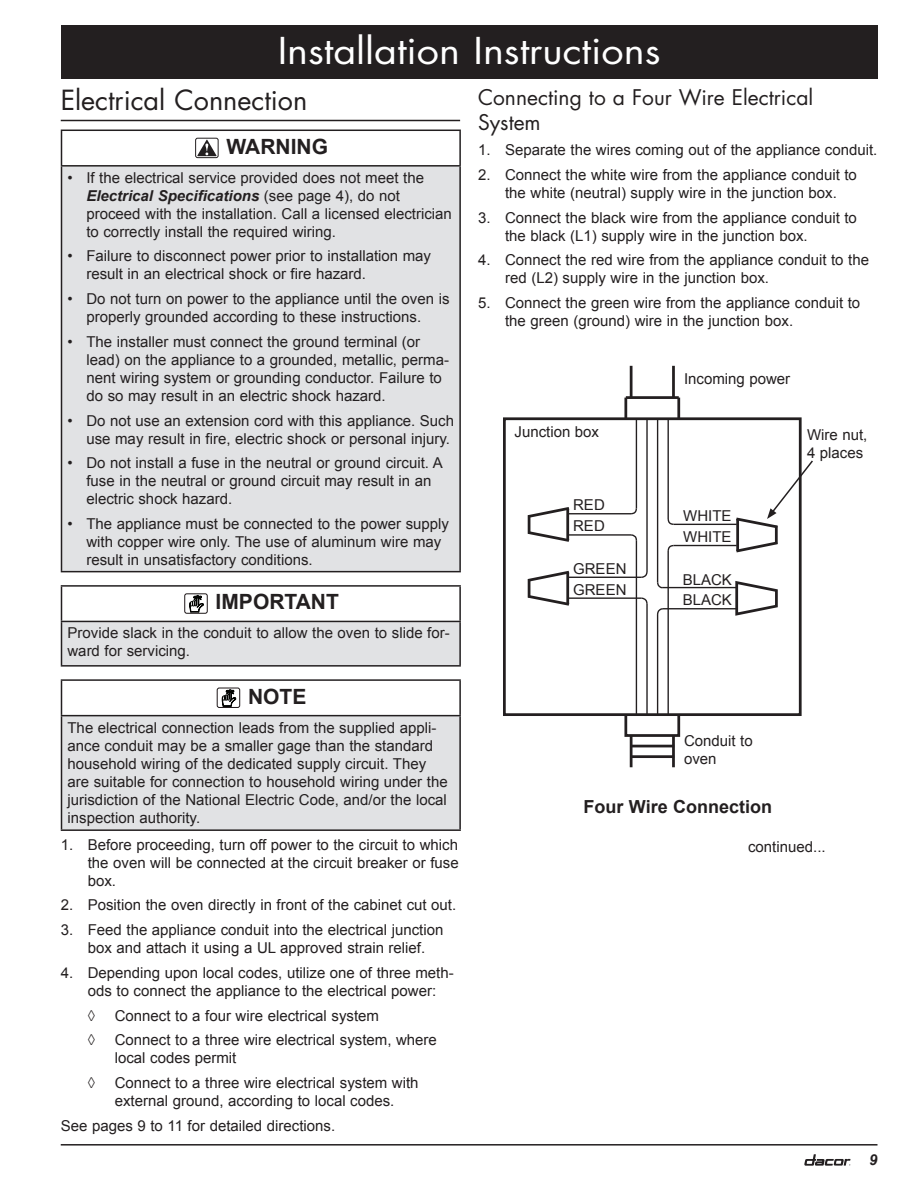
<style>
.page{position:relative;width:918px;height:1188px;background:#fff}
.page>*{position:absolute;margin:0;border:0;box-sizing:border-box;transform-origin:0 0}
.t1{font:36px "Futura Std";color:#fff;scale:1.1 1}
.t2{font:27px "Futura Std";color:#231f20}
.t3{font:21px/25.2px "Futura Std";color:#231f20}
.t4{font:700 21px "Arial";color:#231f20}
.t5{font:700 18px "Arial";color:#231f20}
.t6{font:15px/18px "Arial";color:#231f20}
.t7{font:italic 700 15px "Arial";color:#231f20}
.s1{font-weight:700;font-style:italic}
</style>
<div class="page">
<svg style="left:804px;top:1154px;width:46px;height:12px"></svg>
<hr style="left:61px;top:1144px;width:817px;height:2px;background:#231f20">
<div style="left:61px;top:25px;width:817px;height:54px;background:#231f20"></div>
<hr style="left:61px;top:120px;width:399px;height:1px;background:#231f20">
<div style="left:62px;top:166px;width:398px;height:406px;background:#e1e2e4"></div>
<hr style="left:61px;top:130px;width:400px;height:1px;background:#231f20">
<hr style="left:61px;top:131px;width:1px;height:34px;background:#231f20">
<hr style="left:459px;top:131px;width:2px;height:34px;background:#231f20">
<hr style="left:61px;top:165px;width:400px;height:2px;background:#231f20">
<hr style="left:61px;top:167px;width:1px;height:404px;background:#231f20">
<hr style="left:459px;top:167px;width:2px;height:404px;background:#231f20">
<hr style="left:61px;top:571px;width:400px;height:1px;background:#231f20">
<div style="left:195px;top:138px;width:24px;height:20px;border:1px solid #231f20;border-radius:2px"></div>
<svg style="left:197px;top:139px;width:20px;height:17px"></svg>
<div style="left:62px;top:621px;width:398px;height:45px;background:#e1e2e4"></div>
<hr style="left:61px;top:585px;width:400px;height:2px;background:#231f20">
<hr style="left:61px;top:587px;width:1px;height:34px;background:#231f20">
<hr style="left:459px;top:587px;width:2px;height:34px;background:#231f20">
<hr style="left:61px;top:621px;width:400px;height:1px;background:#231f20">
<hr style="left:61px;top:622px;width:1px;height:43px;background:#231f20">
<hr style="left:459px;top:622px;width:2px;height:43px;background:#231f20">
<hr style="left:61px;top:665px;width:400px;height:2px;background:#231f20">
<div style="left:184px;top:593px;width:24px;height:21px;border:1px solid #1d1618;border-radius:2px"></div>
<svg style="left:189px;top:595px;width:15px;height:19px"></svg>
<div style="left:62px;top:716px;width:398px;height:114px;background:#e1e2e4"></div>
<hr style="left:61px;top:679px;width:400px;height:2px;background:#231f20">
<hr style="left:61px;top:681px;width:1px;height:34px;background:#231f20">
<hr style="left:459px;top:681px;width:2px;height:34px;background:#231f20">
<hr style="left:61px;top:715px;width:400px;height:1px;background:#231f20">
<hr style="left:61px;top:716px;width:1px;height:113px;background:#231f20">
<hr style="left:459px;top:716px;width:2px;height:113px;background:#231f20">
<hr style="left:61px;top:829px;width:400px;height:2px;background:#231f20">
<div style="left:217px;top:688px;width:23px;height:20px;border:1px solid #1d1618;border-radius:2px"></div>
<svg style="left:222px;top:689px;width:14px;height:19px"></svg>
<hr style="left:632px;top:755px;width:42px;height:3px;background:#231f20">
<hr style="left:632px;top:745px;width:42px;height:2px;background:#231f20">
<svg style="left:733px;top:581px;width:45px;height:35px"></svg>
<hr style="left:636px;top:419px;width:1px;height:89px;background:#231f20">
<hr style="left:668px;top:419px;width:1px;height:100px;background:#231f20">
<svg style="left:630px;top:507px;width:8px;height:8px"></svg>
<hr style="left:677px;top:398px;width:3px;height:21px;background:#231f20">
<hr style="left:626px;top:396px;width:53px;height:3px;background:#231f20">
<hr style="left:624px;top:398px;width:3px;height:21px;background:#231f20">
<hr style="left:568px;top:513px;width:63px;height:1px;background:#231f20">
<svg style="left:642px;top:597px;width:6px;height:7px"></svg>
<svg style="left:656px;top:608px;width:8px;height:8px"></svg>
<svg style="left:656px;top:581px;width:8px;height:8px"></svg>
<svg style="left:640px;top:572px;width:8px;height:6px"></svg>
<svg style="left:667px;top:544px;width:8px;height:8px"></svg>
<svg style="left:631px;top:534px;width:7px;height:8px"></svg>
<hr style="left:568px;top:534px;width:63px;height:2px;background:#231f20">
<hr style="left:568px;top:577px;width:74px;height:1px;background:#231f20">
<hr style="left:568px;top:597px;width:74px;height:2px;background:#231f20">
<hr style="left:646px;top:419px;width:2px;height:153px;background:#231f20">
<hr style="left:657px;top:419px;width:1px;height:164px;background:#231f20">
<svg style="left:667px;top:517px;width:8px;height:8px"></svg>
<hr style="left:663px;top:608px;width:74px;height:1px;background:#231f20">
<hr style="left:663px;top:587px;width:74px;height:1px;background:#231f20">
<hr style="left:673px;top:545px;width:64px;height:1px;background:#231f20">
<hr style="left:673px;top:524px;width:64px;height:1px;background:#231f20">
<hr style="left:672px;top:736px;width:3px;height:31px;background:#231f20">
<hr style="left:630px;top:736px;width:3px;height:31px;background:#231f20">
<div style="left:624px;top:713px;width:56px;height:24px;border:3px solid #231f20"></div>
<hr style="left:668px;top:551px;width:1px;height:164px;background:#231f20">
<hr style="left:657px;top:614px;width:1px;height:101px;background:#231f20">
<hr style="left:646px;top:604px;width:2px;height:111px;background:#231f20">
<hr style="left:636px;top:540px;width:1px;height:175px;background:#231f20">
<hr style="left:672px;top:366px;width:3px;height:32px;background:#231f20">
<hr style="left:630px;top:366px;width:3px;height:32px;background:#231f20">
<div style="left:503px;top:417px;width:299px;height:299px;border:3px solid #231f20"></div>
<svg style="left:733px;top:540px;width:45px;height:13px"></svg>
<hr style="left:736px;top:519px;width:3px;height:32px;background:#231f20">
<hr style="left:775px;top:526px;width:3px;height:18px;background:#231f20">
<svg style="left:527px;top:507px;width:45px;height:35px"></svg>
<svg style="left:527px;top:570px;width:45px;height:36px"></svg>
<svg style="left:733px;top:459px;width:80px;height:71px"></svg>
<h1 class="t1" style="left:278px;top:28px;width:349px">Installation Instructions</h1>
<h2 class="t2" style="left:61px;top:83px;width:248px">Electrical Connection</h2>
<h3 class="t4" style="left:227px;top:133px;width:16px">warning</h3>
<p class="t6" style="left:86px;top:169px;width:367px;text-indent:-19px">• If the electrical service provided does not meet the <span class="s1">Electrical Specifications</span> (see page 4), do not proceed with the installation. Call a licensed electrician to correctly install the required wiring.</p>
<p class="t6" style="left:86px;top:247px;width:346px;text-indent:-19px">• Failure to disconnect power prior to installation may result in an electrical shock or fire hazard.</p>
<p class="t6" style="left:86px;top:290px;width:365px;text-indent:-19px">• Do not turn on power to the appliance until the oven is properly grounded according to these instructions.</p>
<p class="t6" style="left:86px;top:333px;width:364px;text-indent:-19px">• The installer must connect the ground terminal (or lead) on the appliance to a grounded, metallic, perma&shy;nent wiring system or grounding conductor. Failure to do so may result in an electric shock hazard.</p>
<p class="t6" style="left:68px;top:412px;width:388px;text-align:right">• Do not use an extension cord with this appliance. Such use may result in fire, electric shock or personal injury.</p>
<p class="t6" style="left:86px;top:454px;width:358px;text-indent:-19px">• Do not install a fuse in the neutral or ground circuit. A fuse in the neutral or ground circuit may result in an electric shock hazard.</p>
<p class="t6" style="left:86px;top:515px;width:364px;text-indent:-19px">• The appliance must be connected to the power supply with copper wire only. The use of aluminum wire may result in unsatisfactory conditions.</p>
<h3 class="t4" style="left:216px;top:588px;width:124px">IMPORTANT</h3>
<p class="t6" style="left:68px;top:624px;width:384px">Provide slack in the conduit to allow the oven to slide for&shy;ward for servicing.</p>
<h3 class="t4" style="left:248px;top:682px;width:57px">note</h3>
<p class="t6" style="left:68px;top:718px;width:382px">The electrical connection leads from the supplied appli&shy;ance conduit may be a smaller gage than the standard household wiring of the dedicated supply circuit. They are suitable for connection to household wiring under the jurisdiction of the National Electric Code, and/or the local inspection authority.</p>
<p class="t6" style="left:88px;top:836px;width:373px;text-align:justify;text-indent:-27px">1. Before proceeding, turn off power to the circuit to which the oven will be connected at the circuit breaker or fuse box.</p>
<p class="t6" style="left:61px;top:896px;width:397px">2. Position the oven directly in front of the cabinet cut out.</p>
<p class="t6" style="left:61px;top:921px;width:384px;text-align:center">3. Feed the appliance conduit into the electrical junction box and attach it using a UL approved strain relief.</p>
<p class="t6" style="left:88px;top:964px;width:368px;text-indent:-27px">4. Depending upon local codes, utilize one of three meth&shy;ods to connect the appliance to the electrical power:</p>
<p class="t6" style="left:88px;top:1007px;width:9px">◊</p>
<p class="t6" style="left:115px;top:1007px;width:266px">Connect to a four wire electrical system</p>
<p class="t6" style="left:88px;top:1031px;width:9px">◊</p>
<p class="t6" style="left:115px;top:1031px;width:324px">Connect to a three wire electrical system, where local codes permit</p>
<p class="t6" style="left:88px;top:1074px;width:9px">◊</p>
<p class="t6" style="left:115px;top:1074px;width:305px">Connect to a three wire electrical system with external ground, according to local codes.</p>
<p class="t6" style="left:61px;top:1117px;width:276px">See pages 9 to 11 for detailed directions.</p>
<h3 class="t3" style="left:478px;top:85px;width:337px">Connecting to a Four Wire Electrical<br>System</h3>
<p class="t6" style="left:478px;top:141px;width:401px">1. Separate the wires coming out of the appliance conduit.</p>
<p class="t6" style="left:478px;top:166px;width:380px;text-align:center">2. Connect the white wire from the appliance conduit to the white (neutral) supply wire in the junction box.</p>
<p class="t6" style="left:505px;top:208px;width:353px;text-indent:-27px">3. Connect the black wire from the appliance conduit to the black (L1) supply wire in the junction box.</p>
<p class="t6" style="left:505px;top:251px;width:365px;text-indent:-27px">4. Connect the red wire from the appliance conduit to the red (L2) supply wire in the junction box.</p>
<p class="t6" style="left:505px;top:294px;width:357px;text-indent:-27px">5. Connect the green wire from the appliance conduit to the green (ground) wire in the junction box.</p>
<p class="t6" style="left:684px;top:370px;width:108px">Incoming power</p>
<p class="t6" style="left:514px;top:423px;width:86px">Junction box</p>
<p class="t6" style="left:807px;top:426px;width:62px">Wire nut,<br>4 places</p>
<p class="t6" style="left:573px;top:495px;width:33px;line-height:21px">RED<br>RED</p>
<p class="t6" style="left:683px;top:506px;width:50px;line-height:20.9px">WHITE<br>WHITE</p>
<p class="t6" style="left:573px;top:558px;width:55px;line-height:21px">GREEN<br>GREEN</p>
<p class="t6" style="left:683px;top:569px;width:51px;line-height:20.5px">BLACK<br>BLACK</p>
<p class="t6" style="left:684px;top:732px;width:70px">Conduit to oven</p>
<p class="t5" style="left:583px;top:794px;width:190px">Four Wire Connection</p>
<p class="t6" style="left:748px;top:838px;width:79px">continued...</p>
<p class="t7" style="left:869px;top:1150px;width:10px">9</p>
</div>
